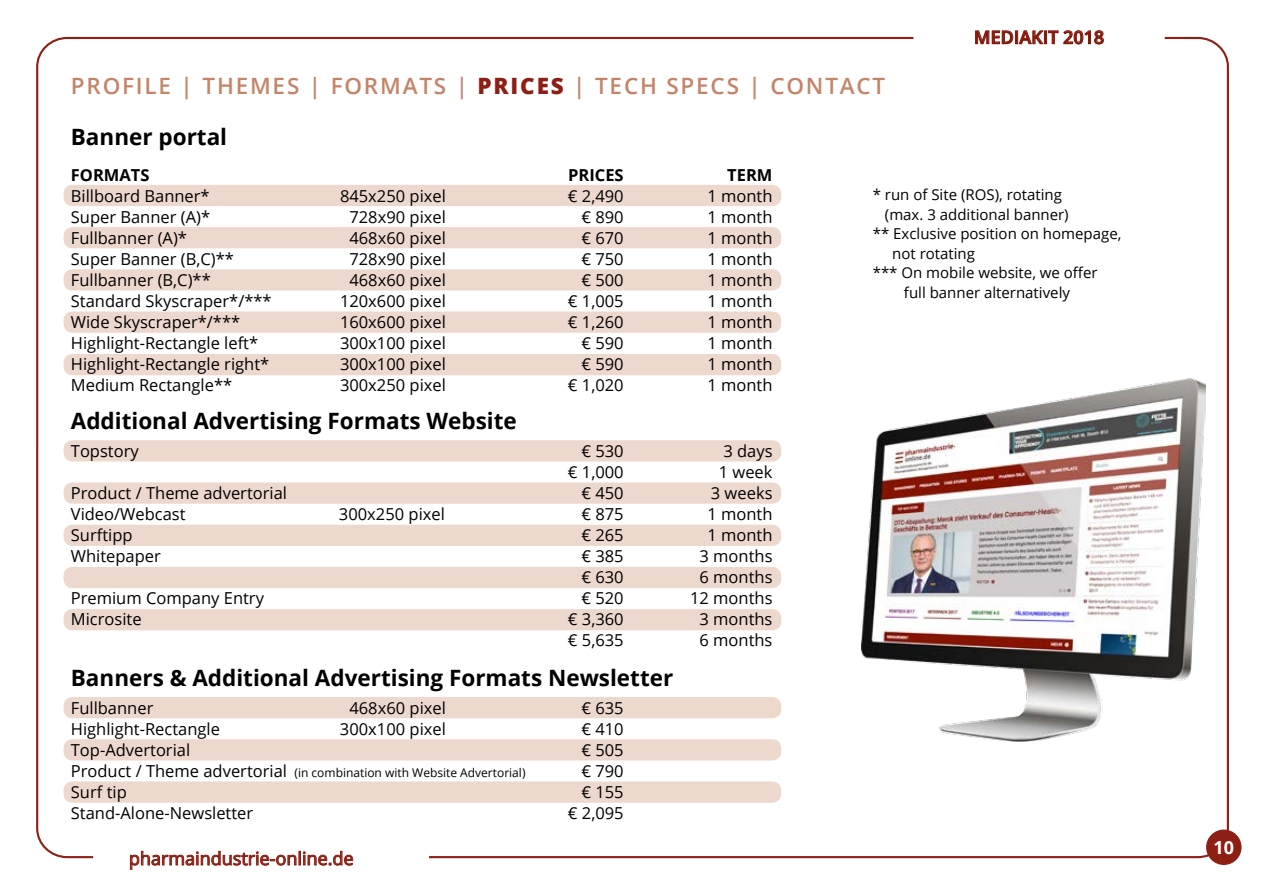
<style>
.page{position:relative;width:1263px;height:893px;background:#fff}
.page>*{position:absolute;margin:0;border:0;box-sizing:border-box;transform-origin:0 0}
.t1{font:700 22.5px "Open Sans";color:#000}
.t2{font:600 22.5px "Open Sans";letter-spacing:.08em;color:#c48468}
.t3{font:18px "Open Sans";color:#8d1f15}
.t4{font:600 18px "Open Sans";color:#851708}
.t5{font:700 18px "Open Sans";color:#fff}
.t6{font:16.5px "Open Sans";color:#000}
.t7{font:700 16.5px "Open Sans";color:#000}
.t8{font:15px "Open Sans";color:#000}
.t9{font:12px "Open Sans";color:#000}
.s1{color:#c28b83}
.s2{font-weight:800;color:#8d1f15}
.s3{font-size:16.5px}
</style>
<div class="page">
<svg style="left:130px;top:850px;width:224px;height:20px"></svg>
<svg style="left:913px;top:30px;width:252px;height:15px"></svg>
<div style="left:1206px;top:829px;width:35px;height:36px;background:#8d1f15;border-radius:50%"></div>
<img style="left:861px;top:378px;width:345px;height:363px">
<div style="left:64px;top:354px;width:717px;height:21px;background:#edd8cd;border-radius:9px"></div>
<div style="left:64px;top:697px;width:717px;height:21px;background:#edd8cd;border-radius:9px"></div>
<div style="left:64px;top:739px;width:717px;height:21px;background:#edd8cd;border-radius:9px"></div>
<div style="left:64px;top:781px;width:717px;height:22px;background:#edd8cd;border-radius:9px"></div>
<div style="left:64px;top:440px;width:717px;height:21px;background:#edd8cd;border-radius:9px"></div>
<div style="left:64px;top:482px;width:717px;height:22px;background:#edd8cd;border-radius:9px"></div>
<div style="left:64px;top:525px;width:717px;height:21px;background:#edd8cd;border-radius:9px"></div>
<div style="left:64px;top:567px;width:717px;height:21px;background:#edd8cd;border-radius:9px"></div>
<div style="left:64px;top:609px;width:717px;height:21px;background:#edd8cd;border-radius:9px"></div>
<div style="left:64px;top:185px;width:717px;height:21px;background:#edd8cd;border-radius:9px"></div>
<div style="left:64px;top:227px;width:717px;height:21px;background:#edd8cd;border-radius:9px"></div>
<div style="left:64px;top:269px;width:717px;height:22px;background:#edd8cd;border-radius:9px"></div>
<div style="left:64px;top:311px;width:717px;height:22px;background:#edd8cd;border-radius:9px"></div>
<h1 class="t2" style="left:71px;top:70px;width:816px">PROFILE | THEMES | FORMATS <span class="s1">|</span> <span class="s2">PRICES</span> | TECH SPECS | CONTACT</h1>
<h1 class="t1" style="left:71px;top:121px;width:158px">Banner portal</h1>
<p class="t4" style="left:974px;top:25px;width:132px">MEDIAKIT 2018</p>
<p class="t7" style="left:71px;top:163px;width:80px">FORMATS</p>
<p class="t7" style="left:568px;top:163px;width:57px">PRICES</p>
<p class="t7" style="left:727px;top:163px;width:47px">TERM</p>
<p class="t6" style="left:71px;top:184px;width:140px">Billboard Banner*</p>
<p class="t6" style="left:340px;top:184px;width:107px">845x250 pixel</p>
<p class="t6" style="left:568px;top:184px;width:57px">€ 2,490</p>
<p class="t6" style="left:707px;top:184px;width:67px">1 month</p>
<p class="t6" style="left:71px;top:205px;width:141px">Super Banner (A)*</p>
<p class="t6" style="left:349px;top:205px;width:98px">728x90 pixel</p>
<p class="t6" style="left:581px;top:205px;width:44px">€ 890</p>
<p class="t6" style="left:707px;top:205px;width:67px">1 month</p>
<p class="t6" style="left:71px;top:226px;width:118px">Fullbanner (A)*</p>
<p class="t6" style="left:349px;top:226px;width:98px">468x60 pixel</p>
<p class="t6" style="left:581px;top:226px;width:44px">€ 670</p>
<p class="t6" style="left:707px;top:226px;width:67px">1 month</p>
<p class="t6" style="left:71px;top:247px;width:165px">Super Banner (B,C)**</p>
<p class="t6" style="left:349px;top:247px;width:98px">728x90 pixel</p>
<p class="t6" style="left:581px;top:247px;width:44px">€ 750</p>
<p class="t6" style="left:707px;top:247px;width:67px">1 month</p>
<p class="t6" style="left:71px;top:268px;width:141px">Fullbanner (B,C)**</p>
<p class="t6" style="left:349px;top:268px;width:98px">468x60 pixel</p>
<p class="t6" style="left:581px;top:268px;width:44px">€ 500</p>
<p class="t6" style="left:707px;top:268px;width:67px">1 month</p>
<p class="t6" style="left:71px;top:289px;width:202px">Standard Skyscraper*/***</p>
<p class="t6" style="left:340px;top:289px;width:107px">120x600 pixel</p>
<p class="t6" style="left:568px;top:289px;width:57px">€ 1,005</p>
<p class="t6" style="left:707px;top:289px;width:67px">1 month</p>
<p class="t6" style="left:71px;top:310px;width:171px">Wide Skyscraper*/***</p>
<p class="t6" style="left:340px;top:310px;width:107px">160x600 pixel</p>
<p class="t6" style="left:568px;top:310px;width:57px">€ 1,260</p>
<p class="t6" style="left:707px;top:310px;width:67px">1 month</p>
<p class="t6" style="left:71px;top:331px;width:189px">Highlight-Rectangle left*</p>
<p class="t6" style="left:340px;top:331px;width:107px">300x100 pixel</p>
<p class="t6" style="left:581px;top:331px;width:44px">€ 590</p>
<p class="t6" style="left:707px;top:331px;width:67px">1 month</p>
<p class="t6" style="left:71px;top:352px;width:200px">Highlight-Rectangle right*</p>
<p class="t6" style="left:340px;top:352px;width:107px">300x100 pixel</p>
<p class="t6" style="left:581px;top:352px;width:44px">€ 590</p>
<p class="t6" style="left:707px;top:352px;width:67px">1 month</p>
<p class="t6" style="left:71px;top:373px;width:163px">Medium Rectangle**</p>
<p class="t6" style="left:340px;top:373px;width:107px">300x250 pixel</p>
<p class="t6" style="left:568px;top:373px;width:57px">€ 1,020</p>
<p class="t6" style="left:707px;top:373px;width:67px">1 month</p>
<h1 class="t1" style="left:71px;top:405px;width:447px">Additional Advertising Formats Website</h1>
<p class="t6" style="left:71px;top:440px;width:69px">Topstory</p>
<p class="t6" style="left:581px;top:440px;width:44px">€ 530</p>
<p class="t6" style="left:723px;top:440px;width:51px">3 days</p>
<p class="t6" style="left:568px;top:461px;width:57px">€ 1,000</p>
<p class="t6" style="left:719px;top:461px;width:55px">1 week</p>
<p class="t6" style="left:71px;top:482px;width:218px">Product / Theme advertorial</p>
<p class="t6" style="left:581px;top:482px;width:44px">€ 450</p>
<p class="t6" style="left:711px;top:482px;width:63px">3 weeks</p>
<p class="t6" style="left:71px;top:503px;width:116px">Video/Webcast</p>
<p class="t6" style="left:339px;top:503px;width:107px">300x250 pixel</p>
<p class="t6" style="left:581px;top:503px;width:44px">€ 875</p>
<p class="t6" style="left:707px;top:503px;width:67px">1 month</p>
<p class="t6" style="left:71px;top:524px;width:63px">Surftipp</p>
<p class="t6" style="left:581px;top:524px;width:44px">€ 265</p>
<p class="t6" style="left:707px;top:524px;width:67px">1 month</p>
<p class="t6" style="left:71px;top:545px;width:92px">Whitepaper</p>
<p class="t6" style="left:581px;top:545px;width:44px">€ 385</p>
<p class="t6" style="left:699px;top:545px;width:74px">3 months</p>
<p class="t6" style="left:581px;top:566px;width:44px">€ 630</p>
<p class="t6" style="left:699px;top:566px;width:74px">6 months</p>
<p class="t6" style="left:71px;top:587px;width:195px">Premium Company Entry</p>
<p class="t6" style="left:581px;top:587px;width:44px">€ 520</p>
<p class="t6" style="left:690px;top:587px;width:84px">12 months</p>
<p class="t6" style="left:71px;top:608px;width:72px">Microsite</p>
<p class="t6" style="left:568px;top:608px;width:57px">€ 3,360</p>
<p class="t6" style="left:699px;top:608px;width:74px">3 months</p>
<p class="t6" style="left:568px;top:629px;width:57px">€ 5,635</p>
<p class="t6" style="left:699px;top:629px;width:74px">6 months</p>
<h1 class="t1" style="left:71px;top:662px;width:604px">Banners &amp; Additional Advertising Formats Newsletter</h1>
<p class="t6" style="left:71px;top:697px;width:84px">Fullbanner</p>
<p class="t6" style="left:349px;top:697px;width:98px">468x60 pixel</p>
<p class="t6" style="left:581px;top:697px;width:44px">€ 635</p>
<p class="t6" style="left:71px;top:718px;width:151px">Highlight-Rectangle</p>
<p class="t6" style="left:340px;top:718px;width:107px">300x100 pixel</p>
<p class="t6" style="left:581px;top:718px;width:44px">€ 410</p>
<p class="t6" style="left:71px;top:739px;width:121px">Top-Advertorial</p>
<p class="t6" style="left:581px;top:739px;width:44px">€ 505</p>
<p class="t9" style="left:71px;top:764px;width:456px"><span class="s3">Product / Theme advertorial</span> (in combination with Website Advertorial)</p>
<p class="t6" style="left:581px;top:760px;width:44px">€ 790</p>
<p class="t6" style="left:71px;top:781px;width:57px">Surf tip</p>
<p class="t6" style="left:581px;top:781px;width:44px">€ 155</p>
<p class="t6" style="left:71px;top:802px;width:184px">Stand-Alone-Newsletter</p>
<p class="t6" style="left:568px;top:802px;width:57px">€ 2,095</p>
<p class="t3" style="left:129px;top:846px;width:226px">pharmaindustrie-online.de</p>
<p class="t8" style="left:873px;top:184px;width:191px">* run of Site (ROS), rotating</p>
<p class="t8" style="left:885px;top:204px;width:185px">(max. 3 additional banner)</p>
<p class="t8" style="left:873px;top:223px;width:250px">** Exclusive position on homepage,</p>
<p class="t8" style="left:892px;top:243px;width:84px">not rotating</p>
<p class="t8" style="left:873px;top:262px;width:226px">*** On mobile website, we offer</p>
<p class="t8" style="left:904px;top:282px;width:168px">full banner alternatively</p>
<p class="t5" style="left:1213px;top:835px;width:22px">10</p>
</div>
